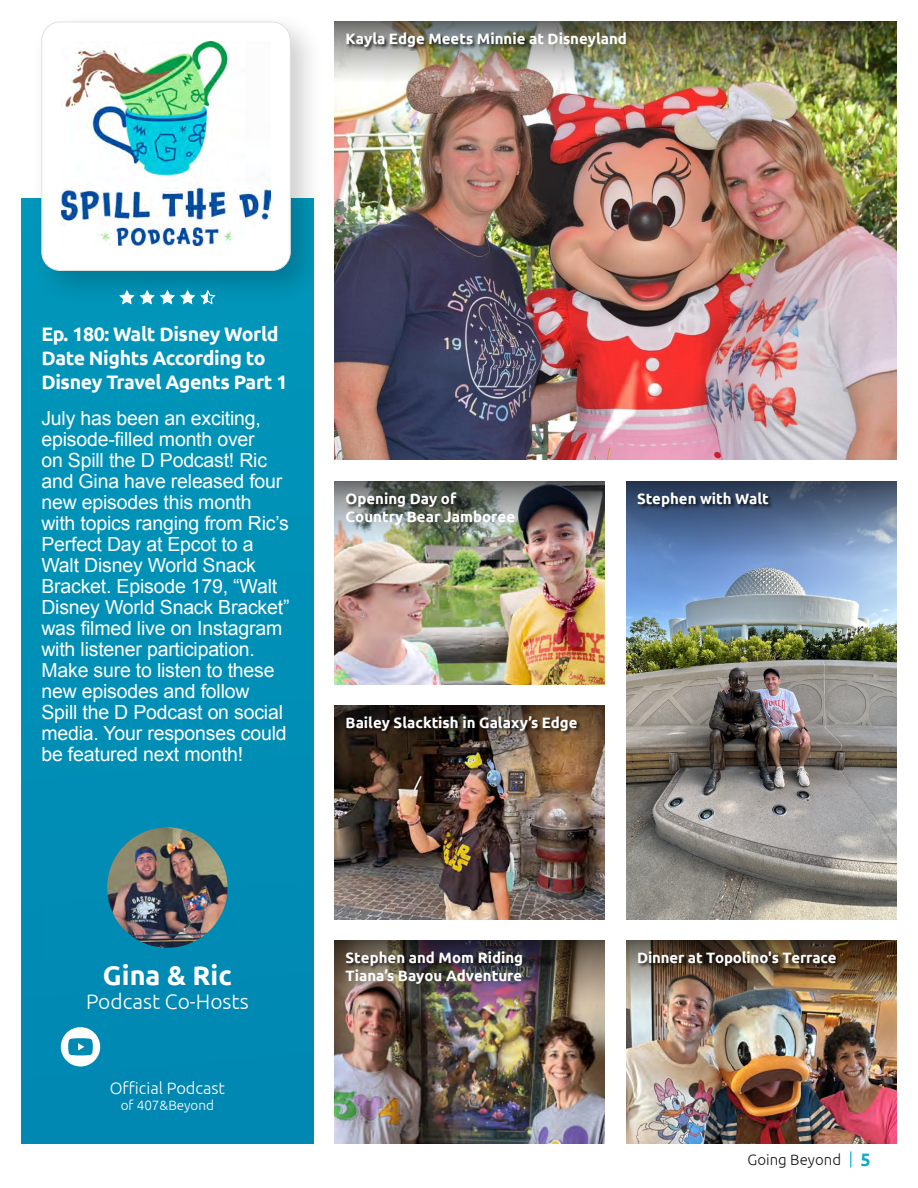
<style>
.page{position:relative;width:918px;height:1188px;background:#fff}
.page>*{position:absolute;margin:0;border:0;box-sizing:border-box;transform-origin:0 0}
.t1{font:700 27px "Ubuntu";color:#fff}
.t2{font:300 21px "Ubuntu";color:#fff}
.t3{font:19.5px/21px "Arial";letter-spacing:-.01em;color:#fff}
.t4{font:700 19.5px/24px "Ubuntu";letter-spacing:-.02em;color:#fff}
.t5{font:300 16.5px "Ubuntu";color:#fff}
.t6{font:700 15px/18px "Ubuntu";color:#fff}
.t7{font:700 15px/18px "Ubuntu";color:#fff}
.t8{font:300 15px "Ubuntu";color:#191919}
.t9{font:300 13.5px "Ubuntu";color:#fff}
.s1{font-style:inherit}
.s2{font-weight:700;font-size:18px;color:#0dabc5}
</style>
<div class="page">
<svg style="left:850px;top:1151px;width:1px;height:16px"></svg>
<img style="left:335px;top:82px;width:561px;height:378px">
<img style="left:335px;top:766px;width:270px;height:153px">
<img style="left:335px;top:1002px;width:270px;height:142px">
<img style="left:626px;top:1002px;width:270px;height:142px">
<img style="left:335px;top:542px;width:270px;height:142px">
<img style="left:626px;top:557px;width:270px;height:362px">
<div style="left:22px;top:199px;width:291px;height:945px;background:#008fb6"></div>
<div style="left:30px;top:10px;width:296px;height:296px;background:#000;opacity:.2"></div>
<div style="left:42px;top:22px;width:248px;height:248px;background:#fff;border-radius:18px"></div>
<img style="left:62px;top:41px;width:209px;height:205px">
<div style="left:41px;top:22px;width:250px;height:249px;border:1px solid #e0e0e0;border-radius:18px"></div>
<img style="left:107px;top:827px;width:121px;height:121px;border-radius:60px">
<img style="left:335px;top:22px;width:561px;height:60px">
<img style="left:335px;top:481px;width:270px;height:61px">
<img style="left:335px;top:706px;width:270px;height:60px">
<img style="left:335px;top:941px;width:270px;height:61px">
<svg style="left:626px;top:481px;width:270px;height:76px;background:#577097"></svg>
<img style="left:626px;top:941px;width:270px;height:61px">
<div style="left:346px;top:31px;width:183px;height:20px;background:#000;opacity:.75"></div>
<div style="left:345px;top:491px;width:128px;height:20px;background:#000;opacity:.75"></div>
<div style="left:346px;top:715px;width:236px;height:20px;background:#000;opacity:.75"></div>
<div style="left:345px;top:951px;width:210px;height:19px;background:#000;opacity:.75"></div>
<div style="left:637px;top:491px;width:136px;height:20px;background:#000;opacity:.75"></div>
<div style="left:637px;top:951px;width:203px;height:19px;background:#000;opacity:.75"></div>
<svg style="left:118px;top:290px;width:99px;height:15px"></svg>
<svg style="left:61px;top:1027px;width:39px;height:40px"></svg>
<p class="t6" style="left:346px;top:29px;width:283px">Kayla Edge Meets Minnie <span class="s1">at Disneyland</span></p>
<p class="t4" style="left:41px;top:322px;width:248px">Ep. 180: Walt Disney World<br>Date Nights According to<br>Disney Travel Agents Part 1</p>
<p class="t3" style="left:41px;top:408px;width:250px">July has been an exciting, episode-filled month over<br>on Spill the D Podcast! Ric and Gina have released four new episodes this month with topics ranging from Ric’s<br>Perfect Day at Epcot to a<br>Walt Disney World Snack<br>Bracket. Episode 179, “Walt<br>Disney World Snack Bracket” was filmed live on Instagram with listener participation.<br>Make sure to listen to these new episodes and follow<br>Spill the D Podcast on social media. Your responses could be featured next month!</p>
<p class="t7" style="left:346px;top:489px;width:171px">Opening Day of<br>Country Bear Jamboree</p>
<p class="t6" style="left:346px;top:714px;width:233px">Bailey Slacktish in Galaxy’s Edge</p>
<p class="t6" style="left:637px;top:489px;width:133px">Stephen with Walt</p>
<h1 class="t1" style="left:103px;top:959px;width:130px">Gina &amp; Ric</h1>
<p class="t2" style="left:86px;top:989px;width:164px">Podcast Co-Hosts</p>
<p class="t5" style="left:110px;top:1078px;width:117px">Official Podcast</p>
<p class="t9" style="left:121px;top:1097px;width:95px">of 407&amp;Beyond</p>
<p class="t6" style="left:346px;top:949px;width:179px">Stephen <span class="s1">and</span> Mom <span class="s1">Riding<br></span>Tiana’s Bayou <span class="s1">Adventure</span></p>
<p class="t7" style="left:637px;top:949px;width:201px">Dinner at Topolino's Terrace</p>
<p class="t8" style="left:748px;top:1151px;width:125px">Going Beyond <span class="s2">5</span></p>
</div>
